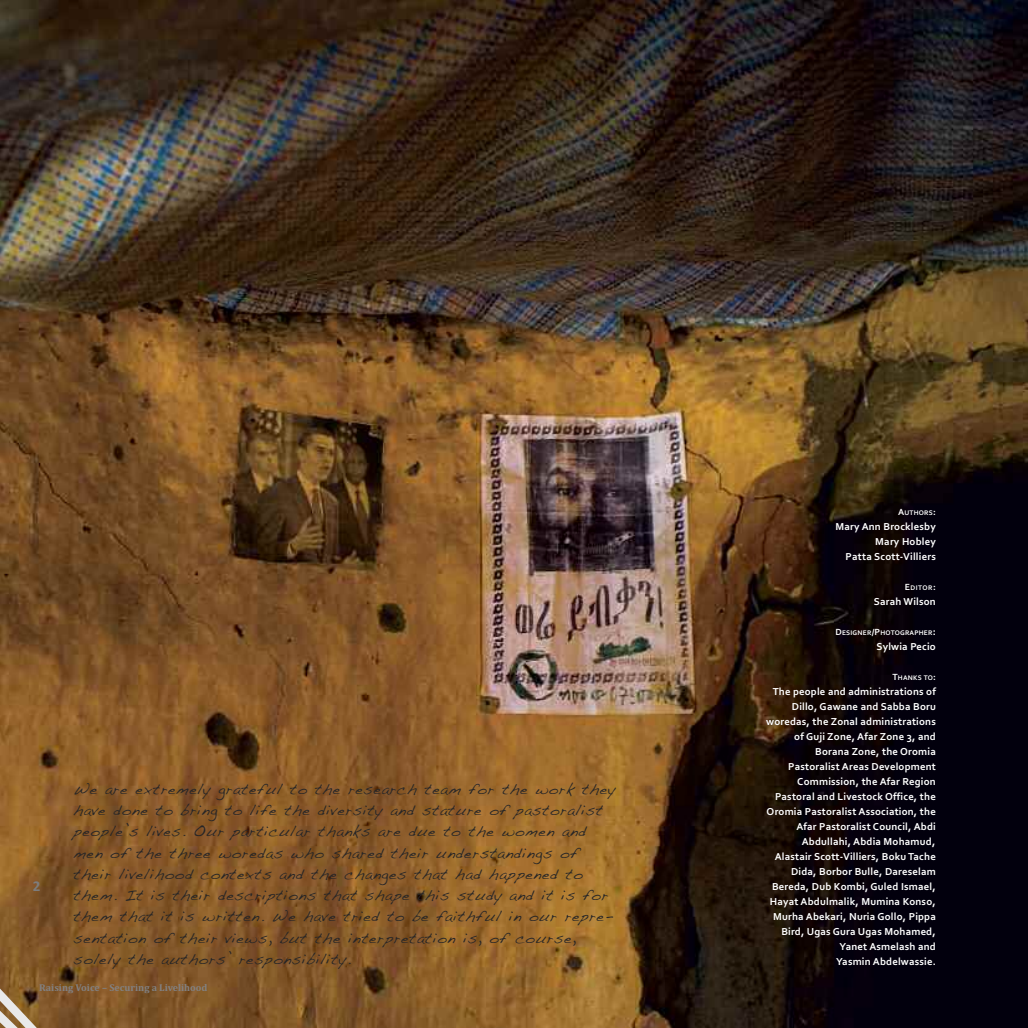
<style>
.page{position:relative;width:1028px;height:1028px;background:#fff}
.page>*{position:absolute;margin:0;border:0;box-sizing:border-box;transform-origin:0 0}
.t1{font:15px/21.2px "Handwriting Dakota";letter-spacing:.05em;color:#272627}
.t2{font:700 15px "Calibri";color:#7d7d7d}
.t3{font:700 10.62px/15px "Corbel";letter-spacing:.02em;color:#fff;text-align:right}
.t4{font:700 10px "Cambria";color:#828182}
.t5{font:700 7px "Corbel";letter-spacing:.025em;color:#fff}
.s1{font-size:9.38px}
.s2{font-size:10.62px}
</style>
<div class="page">
<img style="left:0;top:0;width:1028px;height:1028px">
<svg style="left:0;top:985px;width:40px;height:43px;background:#9e8361"></svg>
<p class="t1" style="left:73px;top:778px;width:543px">We are extremely grateful to the research team for the work they have done to bring to life the diversity and stature of pastoralist people’s lives. Our particular thanks are due to the women and men of the three woredas who shared their understandings of their livelihood contexts and the changes that had happened to them. It is their descriptions that shape this study and it is for them that it is written. We have tried to be faithful in our repre&shy;sentation of their views, but the interpretation is, of course, solely the authors’ responsibility.</p>
<p class="t4" style="left:39px;top:981px;width:170px">Raising Voice – Securing a Livelihood</p>
<h1 class="t2" style="left:33px;top:877px;width:9px">2</h1>
<p class="t5" style="left:898px;top:508px;width:39px"><span class="s1">A</span>UTHORS<span class="s1">:</span></p>
<p class="t3" style="left:835px;top:518px;width:102px">Mary Ann Brocklesby<br>Mary Hobley<br>Patta Scott-Villiers</p>
<p class="t5" style="left:904px;top:583px;width:33px"><span class="s1">E</span>DITOR<span class="s1">:</span></p>
<p class="t3" style="left:873px;top:593px;width:63px">Sarah Wilson</p>
<p class="t5" style="left:835px;top:628px;width:102px"><span class="s1">D</span>ESIGNER<span class="s1">/P</span>HOTOGRAPHER<span class="s2">:</span></p>
<p class="t3" style="left:876px;top:638px;width:61px">Sylwia Pecio</p>
<p class="t5" style="left:892px;top:673px;width:45px"><span class="s1">T</span>HANKS TO<span class="s1">:</span></p>
<p class="t3" style="left:766px;top:683px;width:171px">The people and administrations of<br>Dillo, Gawane and Sabba Boru woredas, the Zonal administrations of Guji Zone, Afar Zone 3, and<br>Borana Zone, the Oromia<br>Pastoralist Areas Development<br>Commission, the Afar Region<br>Pastoral and Livestock Office, the<br>Oromia Pastoralist Association, the<br>Afar Pastoralist Council, Abdi<br>Abdullahi, Abdia Mohamud,<br>Alastair Scott-Villiers, Boku Tache<br>Dida, Borbor Bulle, Dareselam<br>Bereda, Dub Kombi, Guled Ismael,<br>Hayat Abdulmalik, Mumina Konso,<br>Murha Abekari, Nuria Gollo, Pippa<br>Bird, Ugas Gura Ugas Mohamed,<br>Yanet Asmelash and<br>Yasmin Abdelwassie.</p>
</div>
